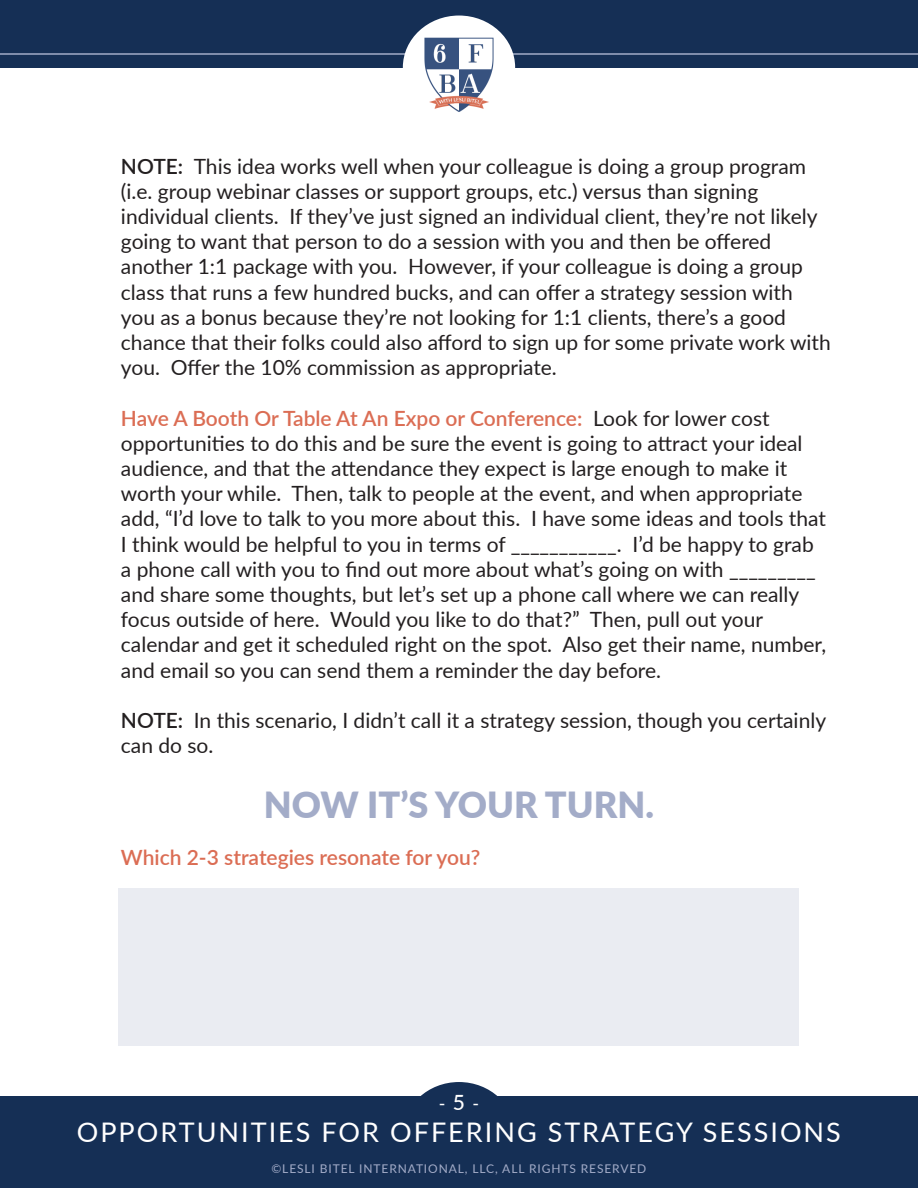
<style>
.page{position:relative;width:918px;height:1188px;background:#fff}
.page>*{position:absolute;margin:0;border:0;box-sizing:border-box;transform-origin:0 0}
.HEADINE{font:900 36px "Lato";color:#a3acc8}
.t1{font:27px "Lato";letter-spacing:.075em;color:#fff}
.PG{font:21px/25.2px "Lato";color:#231f20}
.PG-2{font:600 21px "Lato";color:#db6d54}
.t2{font:18px "Lato";color:#fff}
.t3{font:12px "Lato";letter-spacing:.075em;color:#a3acc8}
.s1{font-weight:600}
.s2{font-weight:600;color:#db6d54}
.s3{font-weight:500;font-size:21px}
</style>
<div class="page">
<div style="left:0;top:1096px;width:918px;height:92px;background:#152f55"></div>
<div style="left:0;top:0;width:918px;height:68px;background:#152f55"></div>
<div style="left:403px;top:1082px;width:112px;height:104px;background:#152f55;border-radius:50%"></div>
<hr style="left:0;top:53px;width:918px;height:2px;background:#a3acc8">
<div style="left:403px;top:16px;width:112px;height:103px;background:#fff;border-radius:50%"></div>
<img style="left:424px;top:37px;width:70px;height:75px">
<div style="left:119px;top:888px;width:680px;height:157px;background:#eaecf2"></div>
<p class="PG" style="left:121px;top:153px;width:711px"><span class="s1">NOTE:</span> This idea works well when your colleague is doing a group program (i.e. group webinar classes or support groups, etc.) versus than signing individual clients. If they’ve just signed an individual client, they’re not likely going to want that person to do a session with you and then be offered another 1:1 package with you. However, if your colleague is doing a group class that runs a few hundred bucks, and can offer a strategy session with you as a bonus because they’re not looking for 1:1 clients, there’s a good chance that their folks could also afford to sign up for some private work with you. Offer the 10% commission as appropriate.</p>
<p class="PG" style="left:121px;top:405px;width:707px"><span class="s2">Have A Booth Or Table At An Expo or Conference:</span> Look for lower cost opportunities to do this and be sure the event is going to attract your ideal audience, and that the attendance they expect is large enough to make it worth your while. Then, talk to people at the event, and when appropriate add, “I’d love to talk to you more about this. I have some ideas and tools that I think would be helpful to you in terms of ___________. I’d be happy to grab a phone call with you to find out more about what’s going on with _________ and share some thoughts, but let’s set up a phone call where we can really focus outside of here. Would you like to do that?” Then, pull out your calendar and get it scheduled right on the spot. Also get their name, number, and email so you can send them a reminder the day before.</p>
<p class="PG" style="left:121px;top:707px;width:707px"><span class="s1">NOTE:</span> In this scenario, I didn’t call it a strategy session, though you certainly can do so.</p>
<p class="HEADINE" style="left:264px;top:778px;width:392px">NOW IT’S YOUR TURN.</p>
<p class="PG-2" style="left:121px;top:842px;width:361px">Which 2-3 strategies resonate for you?</p>
<p class="t2" style="left:439px;top:1090px;width:42px">- <span class="s3">5</span> -</p>
<p class="t1" style="left:77px;top:1113px;width:766px">OPPORTUNITIES FOR OFFERING STRATEGY SESSIONS</p>
<p class="t3" style="left:271px;top:1160px;width:376px">©LESLI BITEL INTERNATIONAL, LLC, ALL RIGHTS RESERVED</p>
</div>
